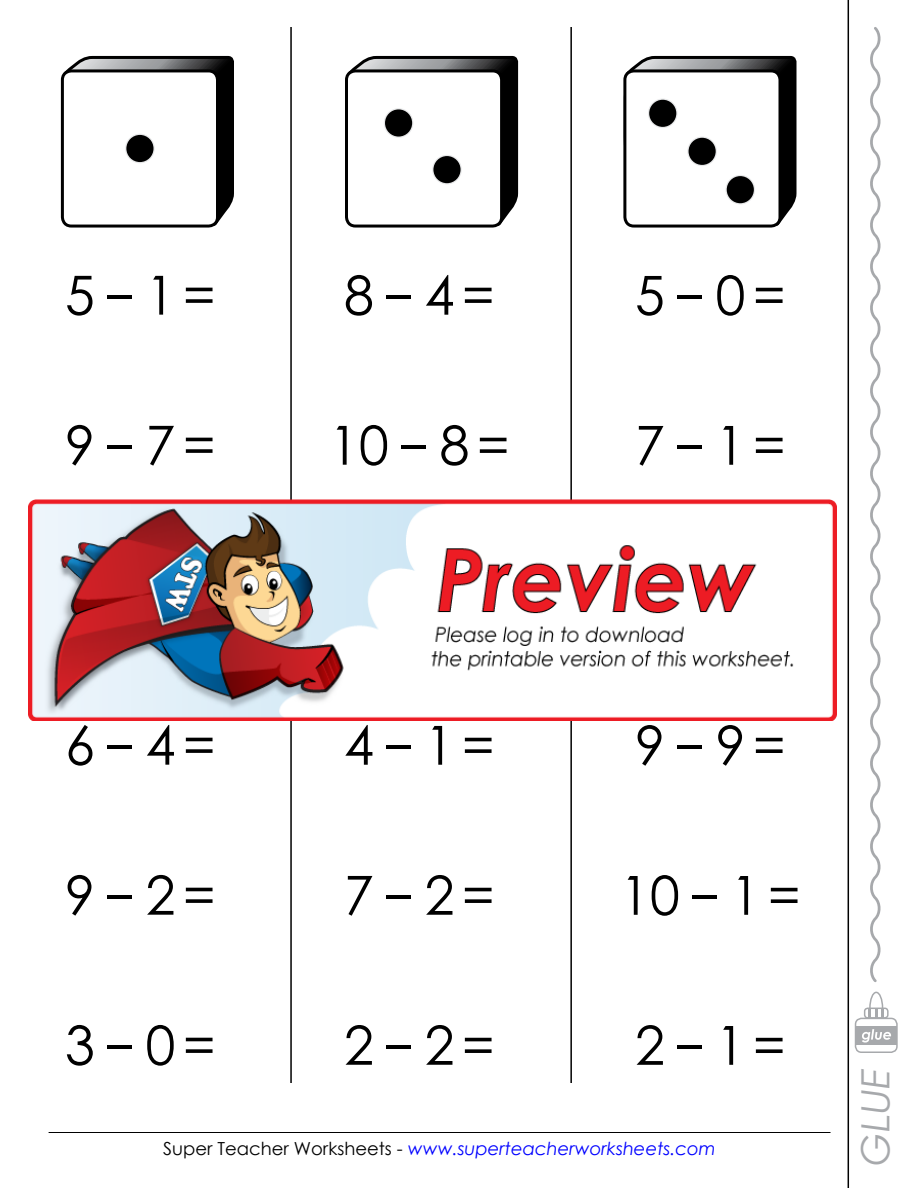
<style>
.page{position:relative;width:918px;height:1188px;background:#fff}
.page>*{position:absolute;margin:0;border:0;box-sizing:border-box;transform-origin:0 0}
.t1{font:54px "Century Gothic 2";color:#000}
.t2{font:italic 39px "Century Gothic 2";color:#a7a9ac}
.t3{font:italic 18px "Century Gothic 2";color:#00f}
.s1{font-style:normal;color:#000}
</style>
<div class="page">
<hr style="left:848px;top:0;width:1px;height:1188px;background:#000">
<div style="left:869px;top:992px;width:14px;height:33px;border:2px solid #a7a9ac;border-radius:50%"></div>
<div style="left:856px;top:1018px;width:41px;height:34px;background:#fff;border-radius:6px"></div>
<div style="left:855px;top:1018px;width:43px;height:35px;border:2px solid #a7a9ac;border-radius:6px"></div>
<div style="left:864px;top:1008px;width:25px;height:11px;border:2px solid #a7a9ac;border-radius:3px"></div>
<svg style="left:869px;top:1008px;width:14px;height:10px"></svg>
<div style="left:856px;top:1026px;width:40px;height:19px;background:#a7a9ac"></div>
<svg style="left:862px;top:1029px;width:29px;height:14px"></svg>
<svg style="left:870px;top:27px;width:11px;height:955px"></svg>
<hr style="left:290px;top:27px;width:2px;height:1056px;background:#000">
<hr style="left:570px;top:27px;width:2px;height:1056px;background:#000">
<svg style="left:60px;top:55px;width:174px;height:166px;background:#4d4e4e"></svg>
<div style="left:62px;top:71px;width:156px;height:155px;background:#fff;border-radius:9px"></div>
<div style="left:61px;top:69px;width:158px;height:159px;border:3px solid #000;border-radius:9px"></div>
<svg style="left:125px;top:134px;width:30px;height:29px"></svg>
<div style="left:126px;top:135px;width:28px;height:27px;background:#000;border-radius:50%"></div>
<svg style="left:627px;top:55px;width:170px;height:169px;background:#4b4c4c"></svg>
<div style="left:625px;top:71px;width:155px;height:155px;background:#fff;border-radius:9px"></div>
<div style="left:623px;top:69px;width:159px;height:159px;border:3px solid #000;border-radius:9px"></div>
<svg style="left:648px;top:98px;width:30px;height:30px"></svg>
<div style="left:649px;top:100px;width:27px;height:27px;background:#000;border-radius:50%"></div>
<svg style="left:687px;top:136px;width:30px;height:30px"></svg>
<div style="left:688px;top:138px;width:28px;height:27px;background:#000;border-radius:50%"></div>
<svg style="left:725px;top:175px;width:30px;height:30px"></svg>
<div style="left:727px;top:176px;width:27px;height:27px;background:#000;border-radius:50%"></div>
<svg style="left:350px;top:55px;width:169px;height:168px;background:#4b4c4c"></svg>
<div style="left:346px;top:71px;width:156px;height:155px;background:#fff;border-radius:9px"></div>
<div style="left:345px;top:69px;width:158px;height:159px;border:3px solid #000;border-radius:9px"></div>
<svg style="left:384px;top:108px;width:29px;height:30px"></svg>
<div style="left:385px;top:109px;width:27px;height:28px;background:#000;border-radius:50%"></div>
<svg style="left:432px;top:155px;width:30px;height:29px"></svg>
<div style="left:433px;top:156px;width:28px;height:27px;background:#000;border-radius:50%"></div>
<hr style="left:49px;top:1132px;width:782px;height:1px;background:#000">
<img style="left:28px;top:500px;width:808px;height:220px">
<p class="t1" style="left:65px;top:257px;width:152px">5 -- 1 =</p>
<p class="t1" style="left:65px;top:407px;width:152px">9 -- 7 =</p>
<p class="t1" style="left:344px;top:257px;width:152px">8 -- 4 =</p>
<p class="t1" style="left:329px;top:407px;width:182px">10 -- 8 =</p>
<p class="t1" style="left:635px;top:258px;width:152px">5 -- 0 =</p>
<p class="t1" style="left:635px;top:408px;width:152px">7 -- 1 =</p>
<p class="t1" style="left:65px;top:707px;width:152px">6 -- 4 =</p>
<p class="t1" style="left:65px;top:857px;width:152px">9 -- 2 =</p>
<p class="t1" style="left:65px;top:1007px;width:152px">3 -- 0 =</p>
<p class="t1" style="left:344px;top:707px;width:152px">4 -- 1 =</p>
<p class="t1" style="left:344px;top:858px;width:152px">7 -- 2 =</p>
<p class="t1" style="left:344px;top:1008px;width:152px">2 -- 2 =</p>
<p class="t1" style="left:635px;top:708px;width:152px">9 -- 9 =</p>
<p class="t1" style="left:620px;top:858px;width:182px">10 -- 1 =</p>
<p class="t1" style="left:635px;top:1008px;width:152px">2 -- 1 =</p>
<p class="t3" style="left:163px;top:1136px;width:554px"><span class="s1">Super Teacher Worksheets -</span> www.superteacherworksheets.com</p>
<p class="t2" style="left:848px;top:1166px;width:100px;rotate:-90deg">glue</p>
</div>
